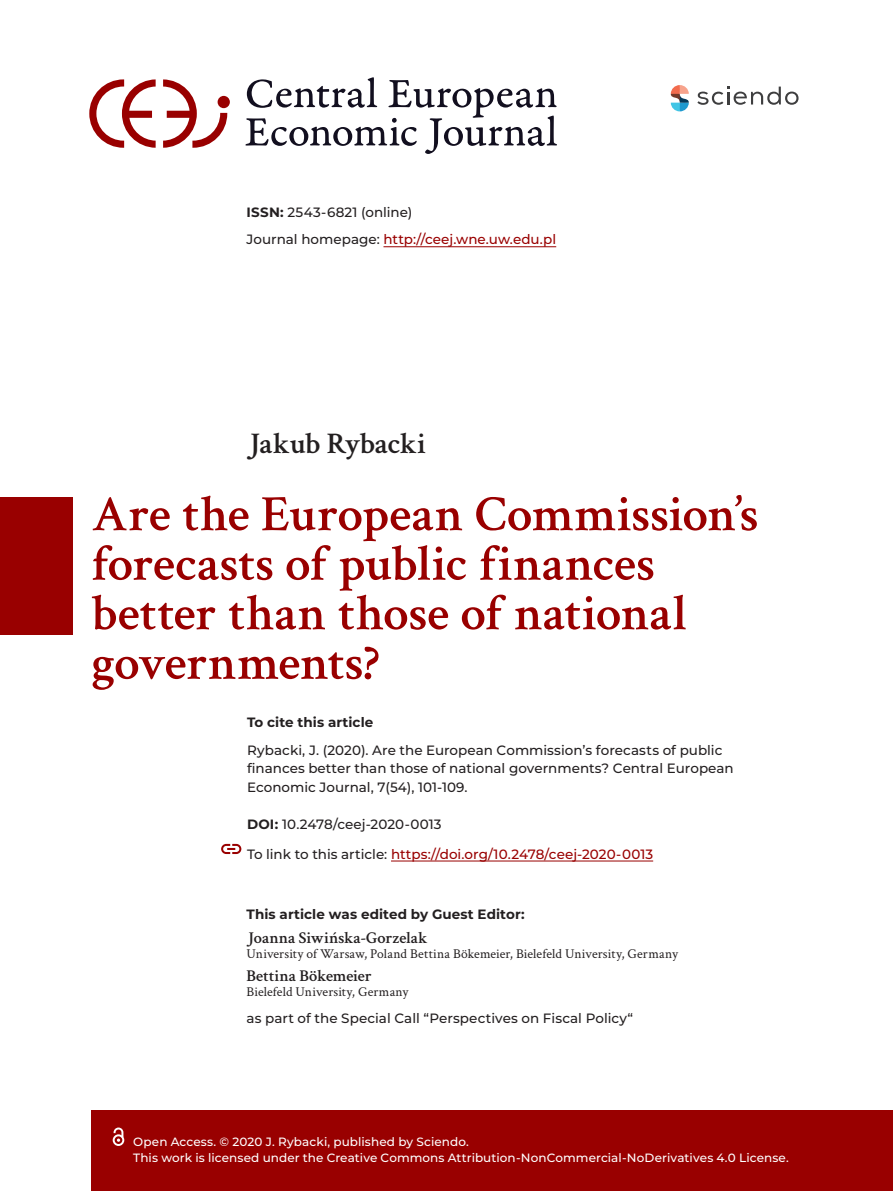
<style>
.page{position:relative;width:893px;height:1191px;background:#fff}
.page>*{position:absolute;margin:0;border:0;box-sizing:border-box;transform-origin:0 0}
.index_head1{font:600 51px/49.5px "Crimson Text";letter-spacing:-.005em;color:#900}
.t1{font:600 30px "Crimson Text";letter-spacing:-.02em;color:#231f20}
.text_in_plus{font:600 16.5px "Crimson Text";letter-spacing:-.005em;color:#231f20}
.text_in_plus-2{font:500 13.5px/28.5px "Montserrat";color:#231f20}
.text_in_plus-3{font:500 13.5px "Montserrat";color:#900}
.text_in_plus-4{font:13.5px "Crimson Text";letter-spacing:.005em;color:#231f20}
.text_in_plus-5{font:700 13.5px "Montserrat";letter-spacing:.005em;color:#231f20}
.t2{font:500 12px "Montserrat";letter-spacing:.005em;color:#fff}
.s1{font-weight:700}
.s2{color:#231f20}
.s3{font-family:"Crimson Text";font-weight:400}
</style>
<div class="page">
<div style="left:0;top:497px;width:72px;height:137px;background:#900"></div>
<div style="left:91px;top:1110px;width:802px;height:81px;background:#900"></div>
<hr style="left:383px;top:246px;width:173px;height:1px;background:#900">
<svg style="left:671px;top:85px;width:18px;height:26px"></svg>
<svg style="left:697px;top:87px;width:101px;height:18px"></svg>
<svg style="left:113px;top:1127px;width:11px;height:19px"></svg>
<svg style="left:245px;top:77px;width:312px;height:77px"></svg>
<svg style="left:218px;top:96px;width:12px;height:12px"></svg>
<svg style="left:163px;top:79px;width:64px;height:69px"></svg>
<svg style="left:89px;top:79px;width:67px;height:69px"></svg>
<svg style="left:221px;top:844px;width:20px;height:10px"></svg>
<hr style="left:391px;top:860px;width:262px;height:1px;background:#900">
<p class="text_in_plus-2" style="left:247px;top:198px;width:167px"><span class="s1">ISSN:</span> 2543-6821 (online)</p>
<p class="text_in_plus-3" style="left:247px;top:229px;width:311px"><span class="s2">Journal homepage:</span> http://ceej.wne.uw.edu.pl</p>
<p class="t1" style="left:247px;top:422px;width:181px">Jakub Rybacki</p>
<p class="index_head1" style="left:91px;top:485px;width:668px">Are the European Commission’s forecasts of public finances better than those of national governments?</p>
<p class="text_in_plus-2" style="left:247px;top:707px;width:477px"><span class="s1">To cite this article<br></span>Rybacki, J. (2020). Are the European Commission’s forecasts of public</p>
<p class="text_in_plus-2" style="left:247px;top:758px;width:488px;line-height:18.5px">finances better than those of national governments? Central European<br>Economic Journal, 7(54), 101-109.</p>
<p class="text_in_plus-2" style="left:247px;top:809px;width:196px"><span class="s1">DOI:</span> 10.2478/ceej-2020-0013</p>
<p class="text_in_plus-3" style="left:247px;top:844px;width:408px"><span class="s2">To link to this article:</span> https://doi.org/10.2478/ceej-2020-0013</p>
<p class="text_in_plus-5" style="left:247px;top:904px;width:280px">This article was edited by Guest Editor:</p>
<p class="text_in_plus" style="left:247px;top:925px;width:183px">Joanna Siwińska-Gorzelak</p>
<p class="text_in_plus-4" style="left:247px;top:944px;width:433px">University of Warsaw, Poland Bettina Bökemeier, Bielefeld University, Germany</p>
<p class="text_in_plus" style="left:247px;top:964px;width:127px">Bettina Bökemeier</p>
<p class="text_in_plus-2" style="left:247px;top:977px;width:388px;line-height:26.5px"><span class="s3">Bielefeld University, Germany<br></span>as part of the Special Call “Perspectives on Fiscal Policy“</p>
<p class="t2" style="left:133px;top:1132px;width:337px">Open Access. © 2020 J. Rybacki, published by Sciendo.</p>
<p class="t2" style="left:133px;top:1149px;width:657px">This work is licensed under the Creative Commons Attribution-NonCommercial-NoDerivatives 4.0 License.</p>
</div>
